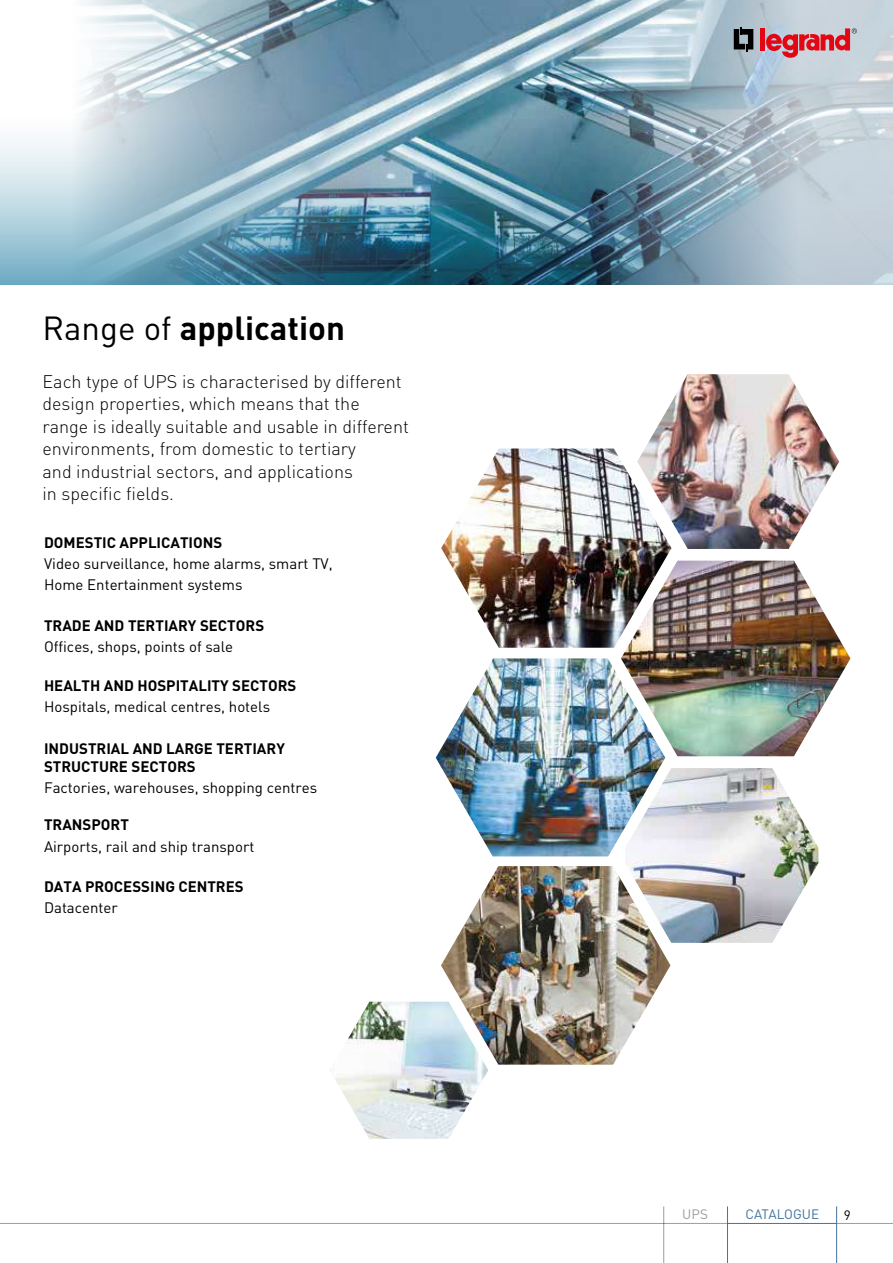
<style>
.page{position:relative;width:893px;height:1263px;background:#fff}
.page>*{position:absolute;margin:0;border:0;box-sizing:border-box;transform-origin:0 0}
.t1{font:700 33px "DIN Pro";color:#000}
.t2{font:300 18px/22.5px "DIN Pro";color:#000}
.t3{font:15px/21px "DIN Pro";color:#000}
.t4{font:700 15px/18px "DIN Pro";color:#000}
.t5{font:13.5px "DIN Pro";letter-spacing:.005em;color:#4473a0}
.t6{font:13.5px "DIN Pro";color:#9d9d9c}
.t7{font:13.5px "DIN Pro";color:#000}
.s1{font-weight:400}
</style>
<div class="page">
<hr style="left:0;top:1223px;width:727px;height:1px;background:#9d9d9c">
<hr style="left:837px;top:1223px;width:56px;height:1px;background:#9d9d9c">
<hr style="left:836px;top:1206px;width:1px;height:57px;background:#4473a0">
<hr style="left:728px;top:1223px;width:108px;height:1px;background:#4473a0">
<hr style="left:727px;top:1206px;width:1px;height:57px;background:#4473a0">
<hr style="left:663px;top:1206px;width:1px;height:57px;background:#9d9d9c">
<img style="left:425px;top:0;width:130px;height:119px">
<svg style="left:80px;top:0;width:345px;height:119px;background:#9bb4c2"></svg>
<img style="left:0;top:119px;width:555px;height:166px">
<img style="left:555px;top:0;width:338px;height:285px">
<svg style="left:734px;top:27px;width:19px;height:24px"></svg>
<div style="left:760px;top:28px;width:5px;height:23px;background:#e30613"></div>
<svg style="left:766px;top:28px;width:91px;height:32px;background:#cf8490"></svg>
<img style="left:621px;top:561px;width:229px;height:195px">
<img style="left:441px;top:866px;width:229px;height:199px">
<img style="left:645px;top:374px;width:194px;height:175px">
<img style="left:625px;top:768px;width:193px;height:175px">
<img style="left:330px;top:1002px;width:158px;height:137px">
<img style="left:441px;top:448px;width:230px;height:200px">
<img style="left:436px;top:658px;width:229px;height:198px">
<h1 class="t1" style="left:43px;top:306px;width:304px"><span class="s1">Range of</span> application</h1>
<p class="t2" style="left:43px;top:369px;width:368px">Each type of UPS is characterised by different design properties, which means that the range is ideally suitable and usable in different environments, from domestic to tertiary<br>and industrial sectors, and applications<br>in specific fields.</p>
<p class="t4" style="left:44px;top:533px;width:180px">DOMESTIC APPLICATIONS</p>
<p class="t3" style="left:44px;top:553px;width:290px">Video surveillance, home alarms, smart TV,<br>Home Entertainment systems</p>
<p class="t4" style="left:44px;top:615px;width:222px">TRADE AND TERTIARY SECTORS</p>
<p class="t3" style="left:44px;top:635px;width:191px">Offices, shops, points of sale</p>
<p class="t4" style="left:44px;top:676px;width:254px">HEALTH AND HOSPITALITY SECTORS</p>
<p class="t3" style="left:44px;top:696px;width:228px">Hospitals, medical centres, hotels</p>
<p class="t4" style="left:44px;top:739px;width:242px">INDUSTRIAL AND LARGE TERTIARY<br>STRUCTURE SECTORS</p>
<p class="t3" style="left:44px;top:776px;width:275px">Factories, warehouses, shopping centres</p>
<p class="t4" style="left:44px;top:815px;width:86px">TRANSPORT</p>
<p class="t3" style="left:44px;top:835px;width:212px">Airports, rail and ship transport</p>
<p class="t4" style="left:44px;top:877px;width:201px">DATA PROCESSING CENTRES</p>
<p class="t3" style="left:44px;top:897px;width:75px">Datacenter</p>
<p class="t6" style="left:682px;top:1205px;width:27px">UPS</p>
<p class="t5" style="left:745px;top:1205px;width:75px">CATALOGUE</p>
<p class="t7" style="left:844px;top:1206px;width:9px">9</p>
</div>
